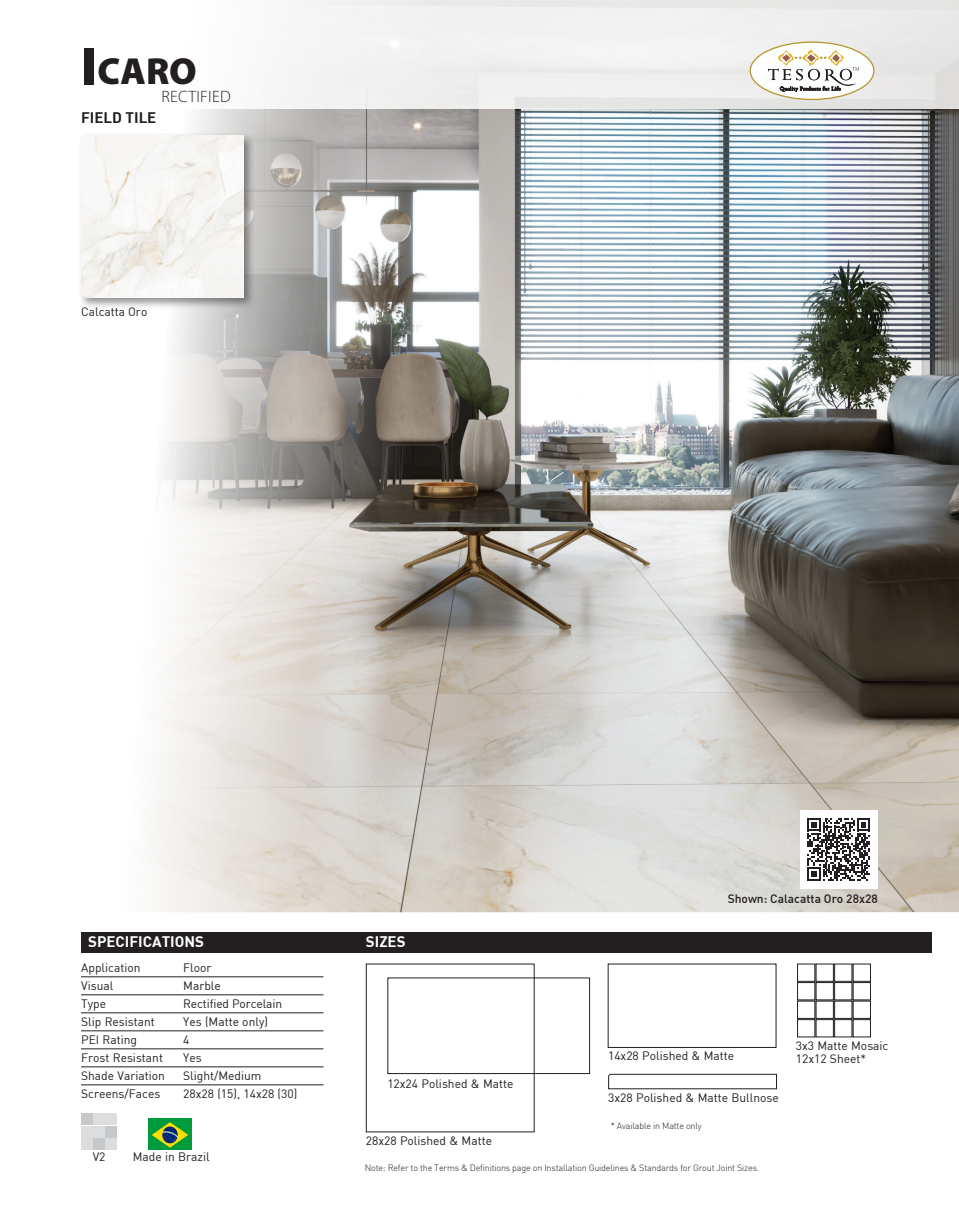
<style>
.page{position:relative;width:959px;height:1229px;background:#fff}
.page>*{position:absolute;margin:0;border:0;box-sizing:border-box;transform-origin:0 0}
.t1{font:900 37.8px "Myriad Pro";color:#231f20}
.t2{font:300 16.5px "Myriad Pro";letter-spacing:.02em;color:#231f20}
.t3{font:700 15px "DIN";color:#fff}
.t4{font:700 15px "DIN";color:#231f20}
.t5{font:12px/12.8px "DIN";color:#231f20}
.t6{font:500 12px "DIN";color:#231f20}
.t7{font:300 9px "DIN";letter-spacing:-.02em;color:#231f20}
.t8{font:5.1px "Adobe Garamond Pro";letter-spacing:.085em;color:#231f20}
.s1{font-size:54px}
</style>
<div class="page">
<div style="left:81px;top:932px;width:851px;height:20px;background:#231f20"></div>
<img style="left:510px;top:108px;width:448px;height:804px">
<svg style="left:154px;top:108px;width:356px;height:805px;background:#c1bdb7"></svg>
<div style="left:0;top:0;width:958px;height:108px;background:linear-gradient(to right,#fff,#e6e5e4)"></div>
<img style="left:148px;top:1118px;width:43px;height:31px">
<div style="left:79px;top:132px;width:177px;height:178px;background:#231f20;opacity:.5"></div>
<img style="left:81px;top:135px;width:162px;height:162px">
<svg style="left:608px;top:1073px;width:169px;height:16px"></svg>
<svg style="left:797px;top:963px;width:74px;height:74px"></svg>
<div style="left:81px;top:1138px;width:11px;height:11px;background:#dcdddf"></div>
<div style="left:106px;top:1113px;width:11px;height:11px;background:#dcdddf"></div>
<div style="left:81px;top:1113px;width:11px;height:11px;background:#c7c8ca"></div>
<div style="left:93px;top:1125px;width:12px;height:12px;background:#dcdddf"></div>
<div style="left:93px;top:1138px;width:12px;height:11px;background:#c7c8ca"></div>
<div style="left:106px;top:1125px;width:11px;height:12px;background:#c7c8ca"></div>
<div style="left:93px;top:1113px;width:12px;height:11px;background:#dcdddf"></div>
<div style="left:81px;top:1125px;width:11px;height:12px;background:#dcdddf"></div>
<div style="left:106px;top:1138px;width:11px;height:11px;background:#dcdddf"></div>
<div style="left:799px;top:810px;width:78px;height:78px;background:#fff"></div>
<svg style="left:807px;top:818px;width:63px;height:62px"></svg>
<div style="left:387px;top:977px;width:203px;height:97px;border:1px solid #231f20"></div>
<div style="left:750px;top:42px;width:123px;height:57px;background:#fdfefe;border-radius:50%"></div>
<div style="left:749px;top:41px;width:125px;height:59px;border:1px solid #b39730;border-radius:50%"></div>
<svg style="left:768px;top:49px;width:91px;height:42px"></svg>
<hr style="left:81px;top:976px;width:242px;height:1px;background:#231f20">
<hr style="left:81px;top:994px;width:242px;height:1px;background:#231f20">
<hr style="left:81px;top:1012px;width:242px;height:1px;background:#231f20">
<hr style="left:81px;top:1030px;width:242px;height:1px;background:#231f20">
<hr style="left:81px;top:1048px;width:242px;height:1px;background:#231f20">
<hr style="left:81px;top:1066px;width:242px;height:1px;background:#231f20">
<hr style="left:81px;top:1084px;width:242px;height:1px;background:#231f20">
<p class="t1" style="left:81px;top:46px;width:117px"><span class="s1">I</span>CARO</p>
<p class="t2" style="left:161px;top:86px;width:71px">RECTIFIED</p>
<p class="t4" style="left:81px;top:108px;width:77px">FIELD TILE</p>
<p class="t5" style="left:81px;top:305px;width:68px">Calcatta Oro</p>
<p class="t8" style="left:780px;top:86px;width:62px">Quality Products for Life</p>
<p class="t3" style="left:88px;top:932px;width:117px">SPECIFICATIONS</p>
<p class="t3" style="left:366px;top:932px;width:41px">SIZES</p>
<p class="t5" style="left:81px;top:961px;width:61px">Application</p>
<p class="t5" style="left:183px;top:961px;width:30px">Floor</p>
<p class="t5" style="left:81px;top:979px;width:34px">Visual</p>
<p class="t5" style="left:183px;top:979px;width:39px">Marble</p>
<p class="t5" style="left:81px;top:997px;width:26px">Type</p>
<p class="t5" style="left:183px;top:997px;width:100px">Rectified Porcelain</p>
<p class="t5" style="left:81px;top:1015px;width:75px">Slip Resistant</p>
<p class="t5" style="left:183px;top:1015px;width:86px">Yes (Matte only)</p>
<p class="t5" style="left:81px;top:1033px;width:57px">PEI Rating</p>
<p class="t5" style="left:183px;top:1033px;width:8px">4</p>
<p class="t5" style="left:81px;top:1051px;width:83px">Frost Resistant</p>
<p class="t5" style="left:183px;top:1051px;width:20px">Yes</p>
<p class="t5" style="left:81px;top:1069px;width:85px">Shade Variation</p>
<p class="t5" style="left:183px;top:1069px;width:80px">Slight/Medium</p>
<p class="t5" style="left:81px;top:1087px;width:81px">Screens/Faces</p>
<p class="t5" style="left:183px;top:1087px;width:115px">28x28 (15), 14x28 (30)</p>
<p class="t5" style="left:387px;top:1076px;width:128px">12x24 Polished &amp; Matte</p>
<p class="t5" style="left:93px;top:1150px;width:14px">V2</p>
<p class="t5" style="left:133px;top:1150px;width:78px">Made in Brazil</p>
<p class="t5" style="left:366px;top:1134px;width:128px">28x28 Polished &amp; Matte</p>
<p class="t6" style="left:727px;top:891px;width:152px">Shown: Calacatta Oro 28x28</p>
<p class="t5" style="left:608px;top:1048px;width:128px">14x28 Polished &amp; Matte</p>
<p class="t5" style="left:795px;top:1039px;width:94px">3x3 Matte Mosaic<br>12x12 Sheet*</p>
<p class="t5" style="left:608px;top:1091px;width:172px">3x28 Polished &amp; Matte Bullnose</p>
<p class="t7" style="left:611px;top:1119px;width:92px">* Available in Matte only</p>
<p class="t7" style="left:365px;top:1162px;width:396px">Note: Refer to the Terms &amp; Definitions page on Installation Guidelines &amp; Standards for Grout Joint Sizes.</p>
</div>
